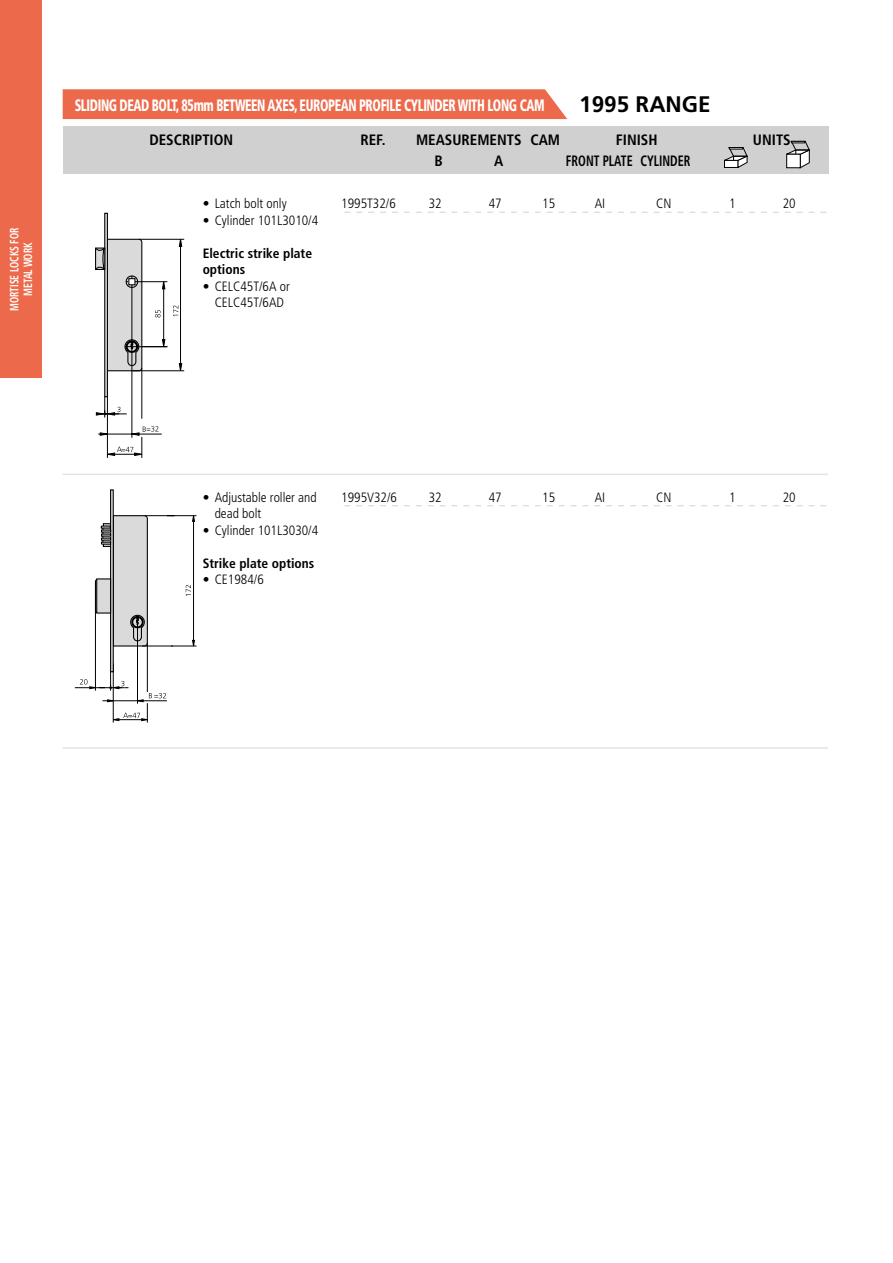
<style>
.page{position:relative;width:893px;height:1263px;background:#fff}
.page>*{position:absolute;margin:0;border:0;box-sizing:border-box;transform-origin:0 0}
.t1{font:700 22.5px "Frutiger LT Std";color:#000}
.t2{font:900 condensed 16.5px "Frutiger LT Std";letter-spacing:-.03em;color:#fff;scale:.75 1}
.t3{font:700 condensed 15px "Frutiger LT Std";color:#000}
.t4{font:700 condensed 15px "Frutiger LT Std";color:#000;scale:.8 1}
.t5{font:300 condensed 13.5px/16.5px "Frutiger LT Std";color:#000;text-align:center}
.t6{font:700 condensed 13.5px/16.5px "Frutiger LT Std";color:#000}
.t7{font:700 condensed 12px/13.5px "Frutiger LT Std";color:#fff;text-align:center;scale:.8 1}
</style>
<div class="page">
<div style="left:63px;top:89px;width:504px;height:30px;background:#ed694b"></div>
<hr style="left:63px;top:474px;width:765px;height:1px;background:#e3e3e3">
<svg style="left:344px;top:212px;width:482px;height:1px"></svg>
<hr style="left:63px;top:747px;width:765px;height:2px;background:#e3e3e3">
<svg style="left:344px;top:505px;width:482px;height:1px"></svg>
<svg style="left:173px;top:305px;width:5px;height:11px"></svg>
<hr style="left:180px;top:246px;width:1px;height:118px;background:#000">
<hr style="left:142px;top:368px;width:1px;height:51px;background:#000">
<hr style="left:107px;top:393px;width:1px;height:65px;background:#000">
<svg style="left:100px;top:426px;width:58px;height:32px"></svg>
<hr style="left:98px;top:434px;width:64px;height:1px;background:#000">
<hr style="left:132px;top:276px;width:1px;height:162px;background:#000">
<svg style="left:96px;top:397px;width:31px;height:21px"></svg>
<svg style="left:179px;top:363px;width:3px;height:9px"></svg>
<hr style="left:132px;top:370px;width:52px;height:1px;background:#000">
<svg style="left:179px;top:238px;width:3px;height:9px"></svg>
<hr style="left:139px;top:239px;width:45px;height:1px;background:#000">
<div style="left:104px;top:213px;width:4px;height:184px;border:1px solid #000"></div>
<svg style="left:95px;top:238px;width:72px;height:134px"></svg>
<svg style="left:186px;top:585px;width:5px;height:11px"></svg>
<svg style="left:192px;top:516px;width:3px;height:6px"></svg>
<hr style="left:147px;top:643px;width:1px;height:49px;background:#000">
<hr style="left:102px;top:700px;width:65px;height:1px;background:#000">
<hr style="left:137px;top:617px;width:1px;height:87px;background:#000">
<hr style="left:193px;top:521px;width:1px;height:119px;background:#000">
<hr style="left:95px;top:611px;width:1px;height:80px;background:#000">
<svg style="left:75px;top:672px;width:91px;height:50px"></svg>
<svg style="left:192px;top:640px;width:3px;height:6px"></svg>
<hr style="left:142px;top:646px;width:54px;height:1px;background:#000">
<hr style="left:144px;top:515px;width:52px;height:1px;background:#000">
<div style="left:110px;top:489px;width:4px;height:183px;border:1px solid #000"></div>
<svg style="left:94px;top:514px;width:55px;height:133px"></svg>
<div style="left:0;top:0;width:42px;height:378px;background:#ed694b"></div>
<div style="left:64px;top:126px;width:765px;height:48px;background:#d0d0d0"></div>
<svg style="left:724px;top:147px;width:24px;height:21px"></svg>
<svg style="left:786px;top:141px;width:24px;height:27px"></svg>
<p class="t7" style="left:8px;top:311px;width:105px;rotate:-90deg">MORTISE LOCKS FOR<br>METAL WORK</p>
<p class="t2" style="left:75px;top:95px;width:628px">SLIDING DEAD BOLT, 85mm BETWEEN AXES, EUROPEAN PROFILE CYLINDER WITH LONG CAM</p>
<h1 class="t1" style="left:579px;top:91px;width:133px">1995 RANGE</h1>
<p class="t3" style="left:149px;top:131px;width:85px">DESCRIPTION</p>
<p class="t3" style="left:360px;top:131px;width:27px">REF.</p>
<p class="t3" style="left:416px;top:131px;width:146px">MEASUREMENTS CAM</p>
<p class="t3" style="left:616px;top:131px;width:43px">FINISH</p>
<p class="t3" style="left:753px;top:131px;width:39px">UNITS</p>
<p class="t3" style="left:435px;top:152px;width:10px">B</p>
<p class="t3" style="left:494px;top:152px;width:11px">A</p>
<p class="t4" style="left:566px;top:152px;width:157px">FRONT PLATE CYLINDER</p>
<p class="t5" style="left:203px;top:195px;width:86px">• Latch bolt only</p>
<p class="t5" style="left:203px;top:212px;width:117px">• Cylinder 101L3010/4</p>
<p class="t6" style="left:203px;top:245px;width:111px">Electric strike plate options</p>
<p class="t5" style="left:203px;top:278px;width:89px">• CELC45T/6A or<br>CELC45T/6AD</p>
<p class="t5" style="left:341px;top:195px;width:56px">1995T32/6</p>
<p class="t5" style="left:429px;top:195px;width:14px">32</p>
<p class="t5" style="left:489px;top:195px;width:14px">47</p>
<p class="t5" style="left:542px;top:195px;width:14px">15</p>
<p class="t5" style="left:595px;top:195px;width:12px">AI</p>
<p class="t5" style="left:656px;top:195px;width:17px">CN</p>
<p class="t5" style="left:729px;top:195px;width:8px">1</p>
<p class="t5" style="left:783px;top:195px;width:14px">20</p>
<p class="t5" style="left:215px;top:489px;width:104px;text-align:left;text-indent:-12px">• Adjustable roller and dead bolt</p>
<p class="t5" style="left:203px;top:522px;width:117px">• Cylinder 101L3030/4</p>
<p class="t6" style="left:203px;top:555px;width:113px">Strike plate options</p>
<p class="t5" style="left:203px;top:571px;width:63px">• CE1984/6</p>
<p class="t5" style="left:341px;top:489px;width:57px">1995V32/6</p>
<p class="t5" style="left:429px;top:489px;width:14px">32</p>
<p class="t5" style="left:489px;top:489px;width:14px">47</p>
<p class="t5" style="left:542px;top:489px;width:14px">15</p>
<p class="t5" style="left:595px;top:489px;width:12px">AI</p>
<p class="t5" style="left:656px;top:489px;width:17px">CN</p>
<p class="t5" style="left:729px;top:489px;width:8px">1</p>
<p class="t5" style="left:783px;top:489px;width:14px">20</p>
</div>
